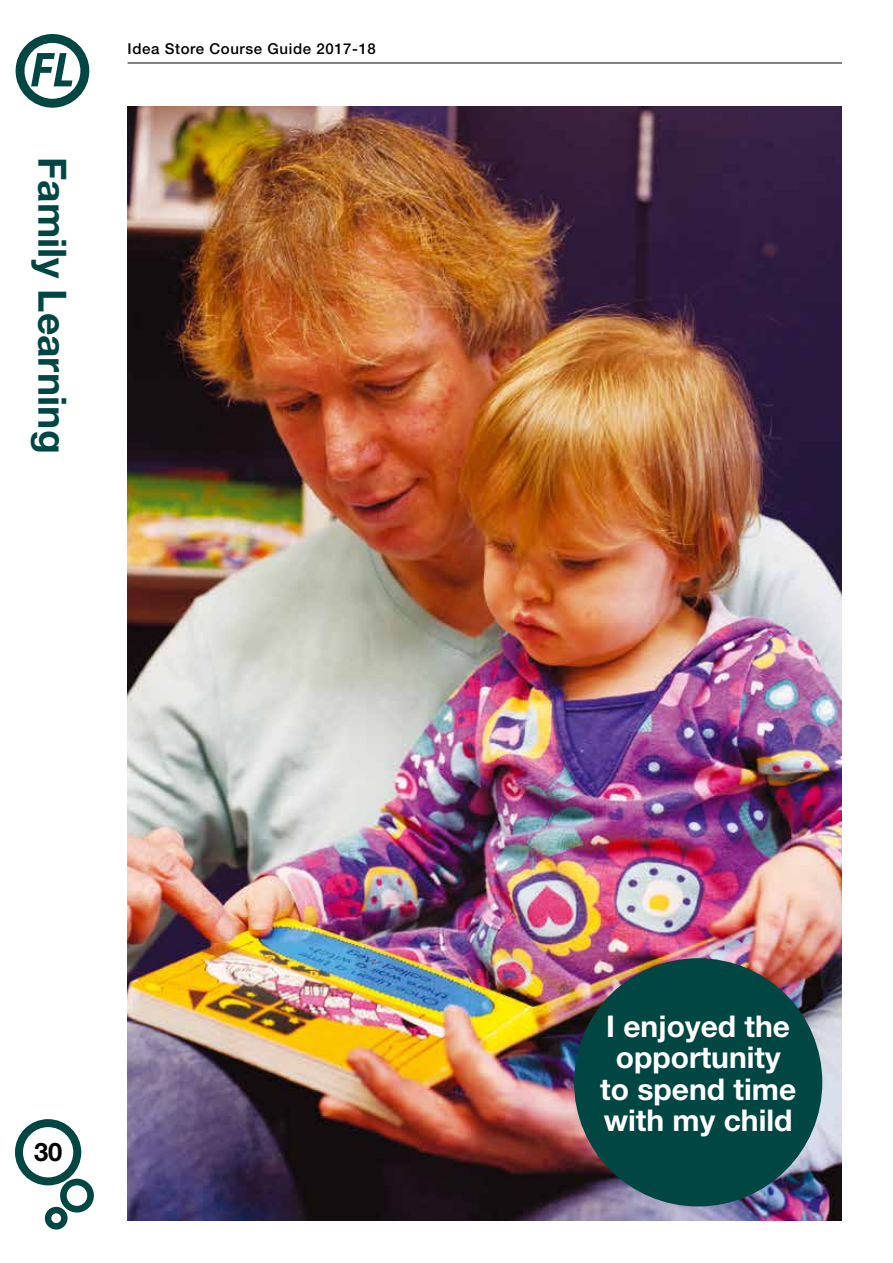
<style>
.page{position:relative;width:893px;height:1263px;background:#fff}
.page>*{position:absolute;margin:0;border:0;box-sizing:border-box;transform-origin:0 0}
.t1{font:700 39px "Helvetica Neue LT Std";color:#004643}
.t2{font:700 30px/31.5px "Helvetica Neue LT Std";color:#fff;text-align:center}
.t3{font:700 25.5px "Helvetica Neue LT Std";color:#000}
.t4{font:500 15px "Helvetica Neue LT Std";letter-spacing:.04em;color:#000}
</style>
<div class="page">
<svg style="left:15px;top:1119px;width:79px;height:110px"></svg>
<svg style="left:16px;top:34px;width:73px;height:74px"></svg>
<hr style="left:128px;top:63px;width:714px;height:1px;background:#000">
<img style="left:128px;top:106px;width:714px;height:1114px">
<div style="left:574px;top:958px;width:248px;height:248px;background:#004643;border-radius:50%"></div>
<h1 class="t1" style="left:77px;top:157px;width:297px;rotate:90deg">Family Learning</h1>
<p class="t4" style="left:128px;top:40px;width:250px">Idea Store Course Guide 2017-18</p>
<p class="t3" style="left:34px;top:1136px;width:30px">30</p>
<p class="t2" style="left:600px;top:1009px;width:198px">I enjoyed the opportunity to spend time with my child</p>
</div>
